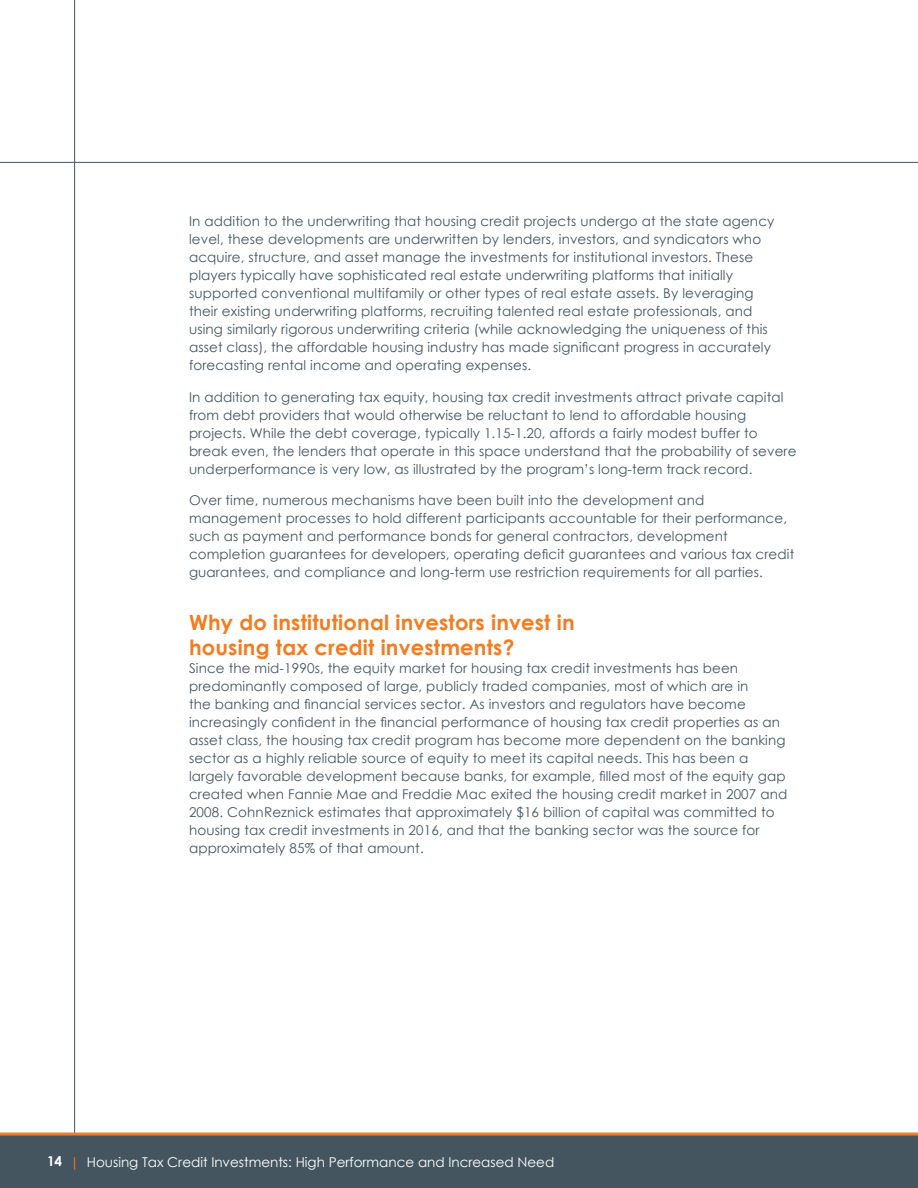
<style>
.page{position:relative;width:918px;height:1188px;background:#fff}
.page>*{position:absolute;margin:0;border:0;box-sizing:border-box;transform-origin:0 0}
.t1{font:700 21px/25.5px "Century Gothic";letter-spacing:.01em;color:#f47b20}
.t2{font:13.5px/18px "Century Gothic";letter-spacing:.01em;color:#455560}
.t3{font:13.5px "Century Gothic";color:#fff}
.s1{font-weight:700}
.s2{color:#f47b20}
</style>
<div class="page">
<hr style="left:74px;top:0;width:1px;height:1134px;background:#455560">
<div style="left:0;top:1134px;width:918px;height:54px;background:#455560"></div>
<hr style="left:0;top:162px;width:918px;height:1px;background:#455560">
<svg style="left:0;top:1132px;width:918px;height:4px;background:#df8643"></svg>
<p class="t2" style="left:189px;top:212px;width:587px">In addition to the underwriting that housing credit projects undergo at the state agency level, these developments are underwritten by lenders, investors, and syndicators who acquire, structure, and asset manage the investments for institutional investors. These players typically have sophisticated real estate underwriting platforms that initially supported conventional multifamily or other types of real estate assets. By leveraging their existing underwriting platforms, recruiting talented real estate professionals, and using similarly rigorous underwriting criteria (while acknowledging the uniqueness of this asset class), the affordable housing industry has made significant progress in accurately forecasting rental income and operating expenses.</p>
<p class="t2" style="left:189px;top:388px;width:609px">In addition to generating tax equity, housing tax credit investments attract private capital from debt providers that would otherwise be reluctant to lend to affordable housing projects. While the debt coverage, typically 1.15-1.20, affords a fairly modest buffer to break even, the lenders that operate in this space understand that the probability of severe underperformance is very low, as illustrated by the program’s long-term track record.</p>
<p class="t2" style="left:189px;top:491px;width:607px">Over time, numerous mechanisms have been built into the development and management processes to hold different participants accountable for their performance, such as payment and performance bonds for general contractors, development completion guarantees for developers, operating deficit guarantees and various tax credit guarantees, and compliance and long-term use restriction requirements for all parties.</p>
<h1 class="t1" style="left:189px;top:608px;width:387px">Why do institutional investors invest in housing tax credit investments?</h1>
<p class="t2" style="left:189px;top:659px;width:600px">Since the mid-1990s, the equity market for housing tax credit investments has been predominantly composed of large, publicly traded companies, most of which are in<br>the banking and financial services sector. As investors and regulators have become increasingly confident in the financial performance of housing tax credit properties as an asset class, the housing tax credit program has become more dependent on the banking sector as a highly reliable source of equity to meet its capital needs. This has been a largely favorable development because banks, for example, filled most of the equity gap created when Fannie Mae and Freddie Mac exited the housing credit market in 2007 and 2008. CohnReznick estimates that approximately $16 billion of capital was committed to housing tax credit investments in 2016, and that the banking sector was the source for approximately 85% of that amount.</p>
<p class="t3" style="left:47px;top:1152px;width:509px"><span class="s1">14</span> <span class="s2">|</span> Housing Tax Credit Investments: High Performance and Increased Need</p>
</div>
